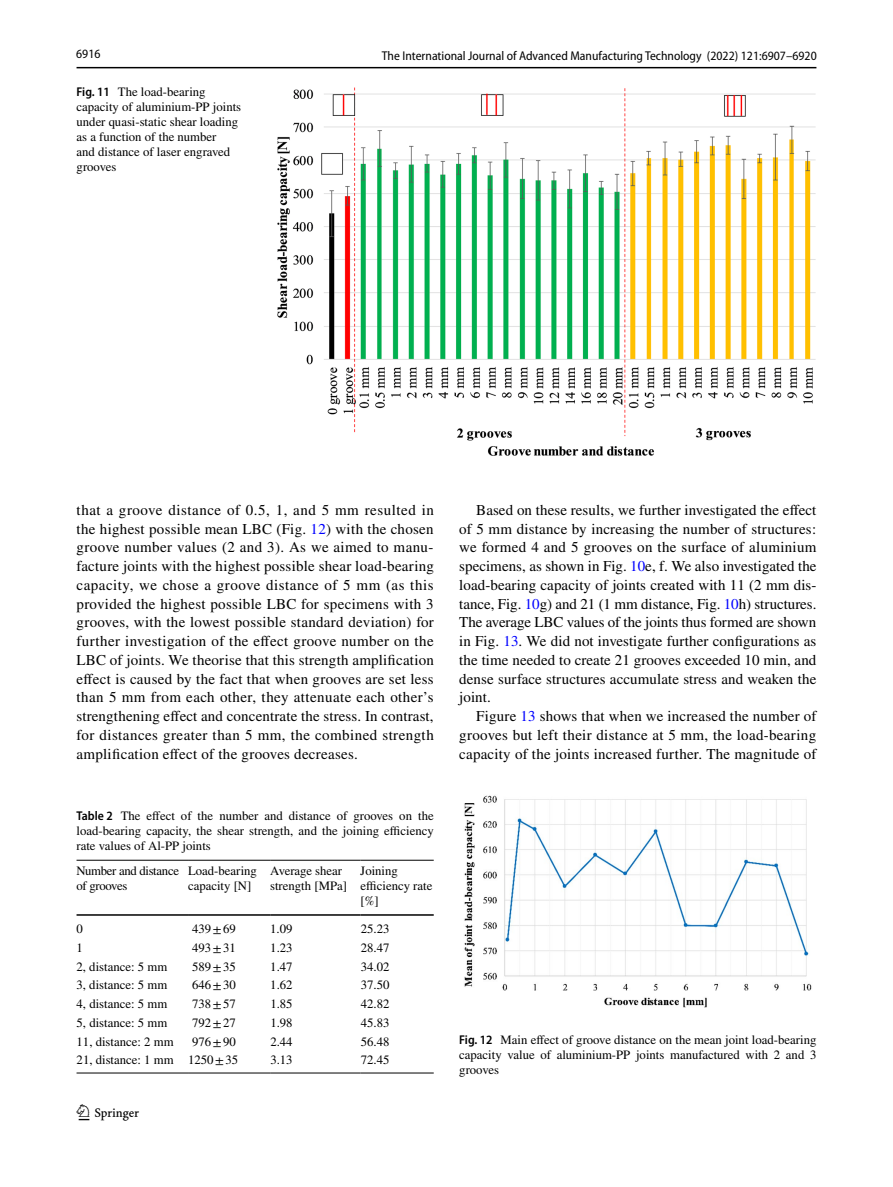
<style>
.page{position:relative;width:893px;height:1187px;background:#fff}
.page>*{position:absolute;margin:0;border:0;box-sizing:border-box;transform-origin:0 0}
.t1{font:22.5px "Springnew Regular 2";color:#000}
.t2{font:15px/18.8px "STIX";letter-spacing:.015em;color:#000;text-align:justify}
.t3{font:12.75px/15px "STIX";color:#000}
.t4{font:semi-condensed 12.75px "Myriad Pro";color:#000}
.t5{font:12.75px/15px "STIX";letter-spacing:-.025em;color:#000}
.t6{font:semi-condensed 12.75px "Xmkwwy Myriad Pro";color:#000}
.s1{font-family:"Myriad Pro";font-weight:600;font-stretch:semi-condensed}
.s2{font-family:"Xmkwwy Myriad Pro"}
.s3{color:#00f}
</style>
<div class="page">
<hr style="left:77px;top:67px;width:739px;height:1px;background:#000">
<img style="left:277px;top:87px;width:539px;height:369px">
<hr style="left:77px;top:859px;width:111px;height:1px;background:#000">
<hr style="left:77px;top:914px;width:111px;height:1px;background:#000">
<hr style="left:188px;top:859px;width:82px;height:1px;background:#000">
<hr style="left:188px;top:914px;width:82px;height:1px;background:#000">
<hr style="left:270px;top:859px;width:91px;height:1px;background:#000">
<hr style="left:270px;top:914px;width:91px;height:1px;background:#000">
<hr style="left:361px;top:859px;width:73px;height:1px;background:#000">
<hr style="left:361px;top:914px;width:73px;height:1px;background:#000">
<hr style="left:77px;top:1072px;width:111px;height:1px;background:#000">
<hr style="left:188px;top:1072px;width:82px;height:1px;background:#000">
<hr style="left:270px;top:1072px;width:91px;height:1px;background:#000">
<hr style="left:361px;top:1072px;width:73px;height:1px;background:#000">
<img style="left:464px;top:795px;width:348px;height:213px">
<p class="t6" style="left:76px;top:49px;width:26px">6916</p>
<p class="t3" style="left:77px;top:85px;width:166px"><span class="s1">Fig. 11</span> The load-bearing capacity of aluminium-PP joints under quasi-static shear loading as a function of the number<br>and distance of laser engraved grooves</p>
<p class="t4" style="left:382px;top:49px;width:436px">The International Journal of Advanced Manufacturing Technology <span class="s2">(2022) 121:6907–6920</span></p>
<p class="t2" style="left:77px;top:501px;width:359px">that a groove distance of 0.5, 1, and 5 mm resulted in the highest possible mean LBC (Fig. <span class="s3">12</span>) with the chosen groove number values (2 and 3). As we aimed to manu&shy;facture joints with the highest possible shear load-bearing capacity, we chose a groove distance of 5 mm (as this provided the highest possible LBC for specimens with 3 grooves, with the lowest possible standard deviation) for further investigation of the effect groove number on the LBC of joints. We theorise that this strength amplification effect is caused by the fact that when grooves are set less than 5 mm from each other, they attenuate each other’s strengthening effect and concentrate the stress. In contrast, for distances greater than 5 mm, the combined strength amplification effect of the grooves decreases.</p>
<p class="t2" style="left:459px;top:501px;width:359px;text-indent:17px">Based on these results, we further investigated the effect of 5 mm distance by increasing the number of structures: we formed 4 and 5 grooves on the surface of aluminium specimens, as shown in Fig. <span class="s3">10</span>e, f. We also investigated the load-bearing capacity of joints created with 11 (2 mm dis&shy;tance, Fig. <span class="s3">10</span>g) and 21 (1 mm distance, Fig. <span class="s3">10</span>h) structures.<br>The average LBC values of the joints thus formed are shown in Fig. <span class="s3">13</span>. We did not investigate further configurations as the time needed to create 21 grooves exceeded 10 min, and dense surface structures accumulate stress and weaken the joint.</p>
<p class="t2" style="left:459px;top:707px;width:359px;text-indent:17px">Figure <span class="s3">13</span> shows that when we increased the number of grooves but left their distance at 5 mm, the load-bearing capacity of the joints increased further. The magnitude of</p>
<p class="t3" style="left:77px;top:808px;width:359px;text-align:justify"><span class="s1">Table 2</span> The effect of the number and distance of grooves on the load-bearing capacity, the shear strength, and the joining efficiency rate values of Al-PP joints</p>
<p class="t5" style="left:77px;top:864px;width:104px">Number and distance of grooves</p>
<p class="t3" style="left:188px;top:864px;width:70px">Load-bearing capacity [N]</p>
<p class="t3" style="left:270px;top:864px;width:78px">Average shear strength [MPa]</p>
<p class="t3" style="left:361px;top:864px;width:73px">Joining efficiency rate [%]</p>
<p class="t3" style="left:77px;top:922px;width:8px">0</p>
<p class="t3" style="left:192px;top:922px;width:45px">439±69</p>
<p class="t3" style="left:270px;top:922px;width:24px">1.09</p>
<p class="t3" style="left:361px;top:922px;width:30px">25.23</p>
<p class="t3" style="left:77px;top:941px;width:8px">1</p>
<p class="t3" style="left:192px;top:941px;width:45px">493±31</p>
<p class="t3" style="left:270px;top:941px;width:24px">1.23</p>
<p class="t3" style="left:361px;top:941px;width:30px">28.47</p>
<p class="t3" style="left:77px;top:959px;width:92px">2, distance: 5 mm</p>
<p class="t3" style="left:192px;top:959px;width:45px">589±35</p>
<p class="t3" style="left:270px;top:959px;width:24px">1.47</p>
<p class="t3" style="left:361px;top:959px;width:30px">34.02</p>
<p class="t3" style="left:77px;top:978px;width:92px">3, distance: 5 mm</p>
<p class="t3" style="left:192px;top:978px;width:45px">646±30</p>
<p class="t3" style="left:270px;top:978px;width:24px">1.62</p>
<p class="t3" style="left:361px;top:978px;width:30px">37.50</p>
<p class="t3" style="left:77px;top:997px;width:92px">4, distance: 5 mm</p>
<p class="t3" style="left:192px;top:997px;width:45px">738±57</p>
<p class="t3" style="left:270px;top:997px;width:24px">1.85</p>
<p class="t3" style="left:361px;top:997px;width:30px">42.82</p>
<p class="t3" style="left:77px;top:1015px;width:92px">5, distance: 5 mm</p>
<p class="t3" style="left:192px;top:1015px;width:45px">792±27</p>
<p class="t3" style="left:270px;top:1015px;width:24px">1.98</p>
<p class="t3" style="left:361px;top:1015px;width:30px">45.83</p>
<p class="t3" style="left:77px;top:1034px;width:99px">11, distance: 2 mm</p>
<p class="t3" style="left:192px;top:1034px;width:45px">976±90</p>
<p class="t3" style="left:270px;top:1034px;width:24px">2.44</p>
<p class="t3" style="left:361px;top:1034px;width:30px">56.48</p>
<p class="t3" style="left:77px;top:1053px;width:163px">21, distance: 1 mm 1250±35</p>
<p class="t3" style="left:270px;top:1053px;width:24px">3.13</p>
<p class="t3" style="left:361px;top:1053px;width:30px">72.45</p>
<h1 class="t1" style="left:79px;top:1104px;width:62px">1 3</h1>
<p class="t3" style="left:459px;top:1032px;width:359px;text-align:justify"><span class="s1">Fig. 12</span> Main effect of groove distance on the mean joint load-bearing capacity value of aluminium-PP joints manufactured with 2 and 3 grooves</p>
</div>
